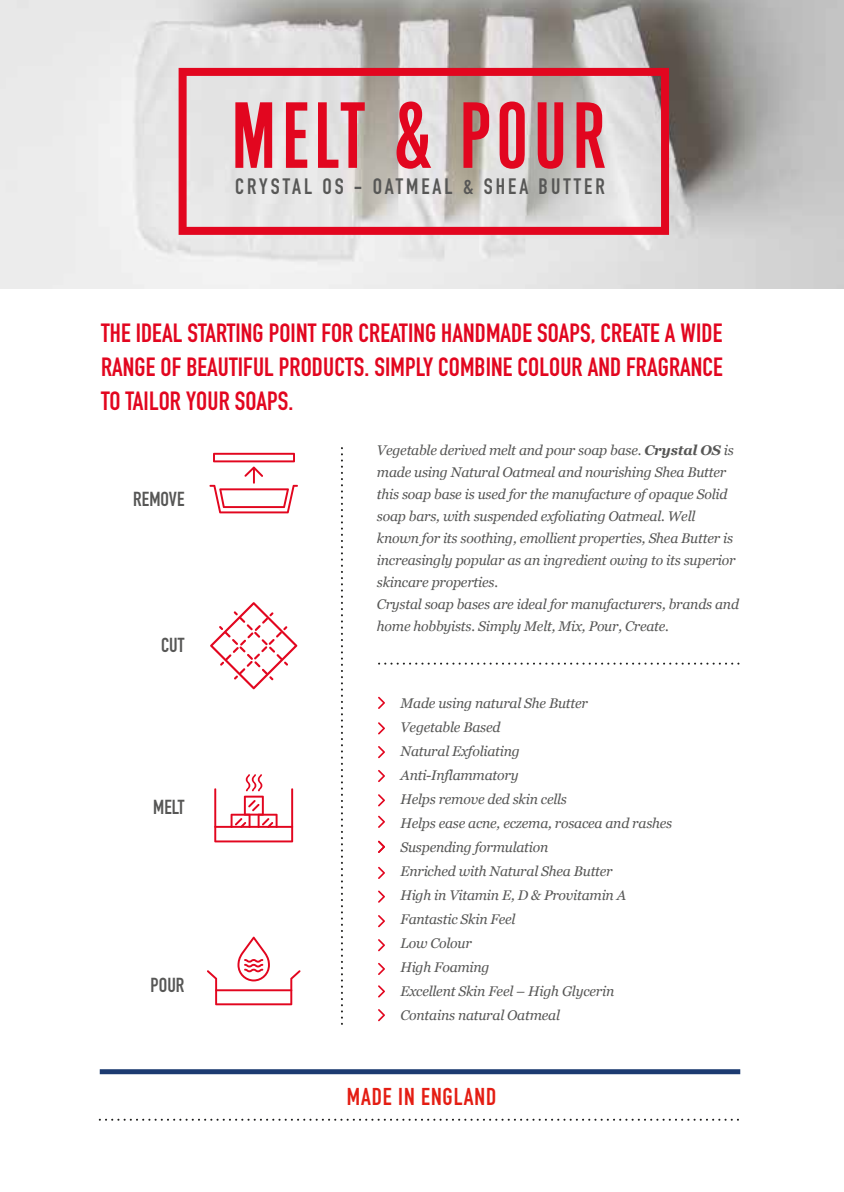
<style>
.page{position:relative;width:844px;height:1192px;background:#fff}
.page>*{position:absolute;margin:0;border:0;box-sizing:border-box;transform-origin:0 0}
.t1{font:90px "Cg Alpin Gth No 1";letter-spacing:.06em;color:#e2061f}
.t2{font:26px/34px "DIN Engschrift Alternate";letter-spacing:.005em;color:#e2061f;text-align:justify}
.t3{font:24px "DIN Engschrift";letter-spacing:.04em;color:#e41d13}
.t4{font:22px "DIN Engschrift Alternate";letter-spacing:.14em;color:#575756}
.t5{font:20px "DIN Engschrift Alternate";letter-spacing:.005em;color:#575756}
.t6{font:italic 14px/24px "Georgia";letter-spacing:-.015em;color:#575756}
.s1{font-weight:700}
</style>
<div class="page">
<img style="left:0;top:0;width:843px;height:289px">
<div style="left:100px;top:1069px;width:640px;height:5px;background:#1c3b71"></div>
<svg style="left:100px;top:1119px;width:639px;height:2px"></svg>
<svg style="left:341px;top:448px;width:2px;height:577px"></svg>
<svg style="left:178px;top:68px;width:491px;height:167px;background:#d7bbbc"></svg>
<svg style="left:378px;top:697px;width:7px;height:12px"></svg>
<svg style="left:378px;top:770px;width:7px;height:12px"></svg>
<svg style="left:378px;top:722px;width:7px;height:12px"></svg>
<svg style="left:378px;top:794px;width:7px;height:12px"></svg>
<svg style="left:210px;top:602px;width:87px;height:87px"></svg>
<svg style="left:214px;top:774px;width:79px;height:68px"></svg>
<hr style="left:214px;top:826px;width:79px;height:2px;background:#e2061f">
<svg style="left:207px;top:937px;width:93px;height:68px"></svg>
<svg style="left:209px;top:453px;width:89px;height:60px"></svg>
<svg style="left:378px;top:663px;width:360px;height:2px"></svg>
<svg style="left:378px;top:841px;width:7px;height:12px"></svg>
<svg style="left:378px;top:746px;width:7px;height:12px"></svg>
<svg style="left:378px;top:890px;width:7px;height:13px"></svg>
<svg style="left:378px;top:816px;width:7px;height:12px"></svg>
<svg style="left:378px;top:867px;width:7px;height:12px"></svg>
<svg style="left:378px;top:915px;width:7px;height:12px"></svg>
<svg style="left:378px;top:963px;width:7px;height:12px"></svg>
<svg style="left:378px;top:939px;width:7px;height:12px"></svg>
<svg style="left:378px;top:1009px;width:7px;height:12px"></svg>
<svg style="left:378px;top:985px;width:7px;height:12px"></svg>
<h1 class="t1" style="left:231px;top:82px;width:375px">MELT &amp; POUR</h1>
<h3 class="t4" style="left:235px;top:173px;width:371px">CRYSTAL OS - OATMEAL &amp; SHEA BUTTER</h3>
<h2 class="t2" style="left:101px;top:316px;width:623px">THE IDEAL STARTING POINT FOR CREATING HANDMADE SOAPS, CREATE A WIDE RANGE OF BEAUTIFUL PRODUCTS. SIMPLY COMBINE COLOUR AND FRAGRANCE TO TAILOR YOUR SOAPS.</h2>
<h3 class="t5" style="left:133px;top:487px;width:53px">REMOVE</h3>
<h3 class="t5" style="left:161px;top:634px;width:25px">CUT</h3>
<h3 class="t5" style="left:153px;top:795px;width:33px">MELT</h3>
<h3 class="t5" style="left:150px;top:973px;width:35px">POUR</h3>
<p class="t6" style="left:377px;top:439px;width:363px;line-height:22px">Vegetable derived melt and pour soap base. <span class="s1">Crystal OS</span> is made using Natural Oatmeal and nourishing Shea Butter this soap base is used for the manufacture of opaque Solid soap bars, with suspended exfoliating Oatmeal. Well known for its soothing, emollient properties, Shea Butter is increasingly popular as an ingredient owing to its superior skincare properties.<br>Crystal soap bases are ideal for manufacturers, brands and home hobbyists. Simply Melt, Mix, Pour, Create.</p>
<p class="t6" style="left:400px;top:691px;width:273px">Made using natural She Butter<br>Vegetable Based<br>Natural Exfoliating<br>Anti-Inflammatory<br>Helps remove ded skin cells<br>Helps ease acne, eczema, rosacea and rashes<br>Suspending formulation<br>Enriched with Natural Shea Butter<br>High in Vitamin E, D &amp; Provitamin A<br>Fantastic Skin Feel<br>Low Colour<br>High Foaming<br>Excellent Skin Feel – High Glycerin<br>Contains natural Oatmeal</p>
<h3 class="t3" style="left:346px;top:1083px;width:151px">MADE IN ENGLAND</h3>
</div>
